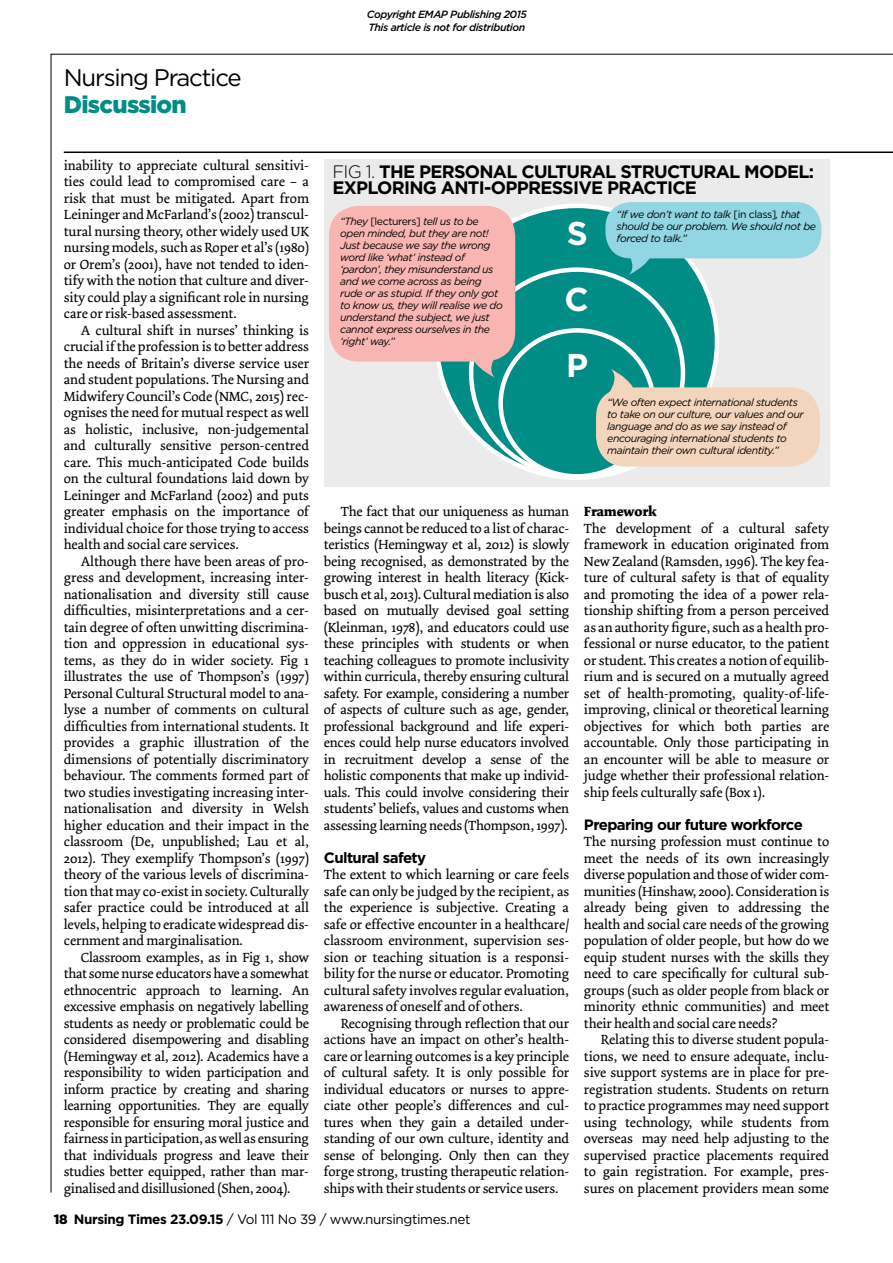
<style>
.page{position:relative;width:893px;height:1263px;background:#fff}
.page>*{position:absolute;margin:0;border:0;box-sizing:border-box;transform-origin:0 0}
.t1{font:700 33px "Gotham";color:#fff}
.t2{font:24px "Gotham";letter-spacing:-.05em;color:#000}
.t3{font:900 24px "Gotham";letter-spacing:-.03em;color:#008d85}
.t4{font:700 18px "Gotham";letter-spacing:-.04em;color:#000}
.t5{font:700 15px "Gotham";letter-spacing:-.04em;color:#000}
.t6{font:13.95px/16.5px "Dolly";letter-spacing:-.005em;color:#000;text-align:justify}
.t7{font:700 13.95px "Dolly";letter-spacing:-.005em;color:#000}
.t8{font:13.5px "Gotham";letter-spacing:-.03em;color:#000}
.t9{font:italic 10.5px/12px "Gotham";letter-spacing:-.04em;color:#000}
.t10{font:italic 500 10.5px/12.8px "Gotham";letter-spacing:-.04em;color:#000}
.s1{font-weight:300}
.s2{font-style:normal}
.s3{font-weight:900}
.s4{font-weight:700}
</style>
<div class="page">
<hr style="left:64px;top:152px;width:829px;height:1px;background:#000">
<div style="left:324px;top:159px;width:505px;height:327px;background:#ebebec"></div>
<div style="left:437px;top:206px;width:280px;height:272px;background:#008d85;border-radius:50%"></div>
<div style="left:498px;top:328px;width:157px;height:151px;border:4px solid #fff;border-radius:50%"></div>
<svg style="left:624px;top:257px;width:30px;height:18px"></svg>
<div style="left:605px;top:202px;width:216px;height:56px;background:#92d6e3;border-radius:26px"></div>
<svg style="left:606px;top:369px;width:27px;height:25px"></svg>
<div style="left:596px;top:387px;width:224px;height:80px;background:#f2d5bc;border-radius:30px"></div>
<svg style="left:470px;top:358px;width:30px;height:20px"></svg>
<div style="left:329px;top:206px;width:186px;height:156px;background:#f9b5b1;border-radius:30px"></div>
<h2 class="t2" style="left:64px;top:62px;width:179px">Nursing Practice</h2>
<h2 class="t3" style="left:64px;top:88px;width:124px">Discussion</h2>
<p class="t10" style="left:367px;top:8px;width:162px">Copyright EMAP Publishing 2015<br>This article is not for distribution</p>
<p class="t6" style="left:64px;top:157px;width:247px">inability to appreciate cultural sensitivi&shy;ties could lead to compromised care – a risk that must be mitigated. Apart from Leininger and McFarland’s (2002) transcul&shy;tural nursing theory, other widely used UK nursing models, such as Roper et al’s (1980) or Orem’s (2001), have not tended to iden&shy;tify with the notion that culture and diver&shy;sity could play a significant role in nursing care or risk-based assessment.</p>
<p class="t6" style="left:64px;top:322px;width:247px;text-indent:17px">A cultural shift in nurses’ thinking is crucial if the profession is to better address the needs of Britain’s diverse service user and student populations. The Nursing and Midwifery Council’s Code (NMC, 2015) rec&shy;ognises the need for mutual respect as well as holistic, inclusive, non-judgemental and culturally sensitive person-centred care. This much-anticipated Code builds on the cultural foundations laid down by Leininger and McFarland (2002) and puts greater emphasis on the importance of individual choice for those trying to access health and social care services.</p>
<p class="t6" style="left:64px;top:553px;width:247px;text-indent:17px">Although there have been areas of pro&shy;gress and development, increasing inter&shy;nationalisation and diversity still cause difficulties, misinterpretations and a cer&shy;tain degree of often unwitting discrimina&shy;tion and oppression in educational sys&shy;tems, as they do in wider society. Fig 1 illustrates the use of Thompson’s (1997)<br>Personal Cultural Structural model to ana&shy;lyse a number of comments on cultural difficulties from international students. It provides a graphic illustration of the dimensions of potentially discriminatory behaviour. The comments formed part of two studies investigating increasing inter&shy;nationalisation and diversity in Welsh higher education and their impact in the classroom (De, unpublished; Lau et al, 2012). They exemplify Thompson’s (1997) theory of the various levels of discrimina&shy;tion that may co-exist in society. Culturally safer practice could be introduced at all levels, helping to eradicate widespread dis&shy;cernment and marginalisation.</p>
<p class="t6" style="left:64px;top:949px;width:247px;text-indent:17px">Classroom examples, as in Fig 1, show that some nurse educators have a somewhat ethnocentric approach to learning. An excessive emphasis on negatively labelling students as needy or problematic could be considered disempowering and disabling (Hemingway et al, 2012). Academics have a responsibility to widen participation and inform practice by creating and sharing learning opportunities. They are equally responsible for ensuring moral justice and fairness in participation, as well as ensuring that individuals progress and leave their studies better equipped, rather than mar&shy;ginalised and disillusioned (Shen, 2004).</p>
<p class="t4" style="left:332px;top:159px;width:335px"><span class="s1">FIG 1.</span> THE PERSONAL CULTU RAL STRUCTU</p>
<p class="t4" style="left:703px;top:159px;width:112px">RAL MODEL:</p>
<p class="t4" style="left:332px;top:176px;width:123px">EXPLORING ANT</p>
<p class="t4" style="left:479px;top:176px;width:165px">I-OPPRESSIVE PRACT</p>
<p class="t4" style="left:667px;top:176px;width:31px">ICE</p>
<p class="t9" style="left:340px;top:215px;width:164px">“They <span class="s2">[lecturers]</span> tell us to be open minded, but they are not!<br>Just because we say the wrong word like ‘what’ instead of ‘pardon’, they misunderstand us and we come across as being rude or as stupid. If they only got to know us, they will realise we do understand the subject, we just cannot express ourselves in the ‘right’ way.”</p>
<h1 class="t1" style="left:567px;top:211px;width:20px">S</h1>
<p class="t9" style="left:617px;top:208px;width:201px">“If we don’t want to talk <span class="s2">[in class]</span>, that should be our problem. We should not be forced to talk.”</p>
<h1 class="t1" style="left:564px;top:277px;width:26px">C</h1>
<h1 class="t1" style="left:566px;top:343px;width:24px">P</h1>
<p class="t9" style="left:607px;top:396px;width:198px">“We often expect international students to take on our culture, our values and our language and do as we say instead of encouraging international students to maintain their own cultural identity.”</p>
<p class="t6" style="left:324px;top:503px;width:247px;text-indent:17px">The fact that our uniqueness as human beings cannot be reduced to a list of charac&shy;teristics (Hemingway et al, 2012) is slowly being recognised, as demonstrated by the growing interest in health literacy (Kick&shy;busch et al, 2013). Cultural mediation is also based on mutually devised goal setting (Kleinman, 1978), and educators could use these principles with students or when teaching colleagues to promote inclusivity within curricula, thereby ensuring cultural safety. For example, considering a number of aspects of culture such as age, gender, professional background and life experi&shy;ences could help nurse educators involved in recruitment develop a sense of the holistic components that make up individ&shy;uals. This could involve considering their students’ beliefs, values and customs when assessing learning needs (Thompson, 1997).</p>
<p class="t5" style="left:324px;top:847px;width:104px">CULTURAL SAFETY</p>
<p class="t6" style="left:324px;top:866px;width:247px">The extent to which learning or care feels safe can only be judged by the recipient, as the experience is subjective. Creating a safe or effective encounter in a healthcare/ classroom environment, supervision ses&shy;sion or teaching situation is a responsi&shy;bility for the nurse or educator. Promoting cultural safety involves regular evaluation, awareness of oneself and of others.</p>
<p class="t6" style="left:324px;top:1015px;width:247px;text-indent:17px">Recognising through reflection that our actions have an impact on other’s health&shy;care or learning outcomes is a key principle of cultural safety. It is only possible for individual educators or nurses to appre&shy;ciate other people’s differences and cul&shy;tures when they gain a detailed under&shy;standing of our own culture, identity and sense of belonging. Only then can they forge strong, trusting therapeutic relation&shy;ships with their students or service users.</p>
<p class="t7" style="left:584px;top:503px;width:74px">Framework</p>
<p class="t6" style="left:584px;top:520px;width:247px">The development of a cultural safety framework in education originated from New Zealand (Ramsden, 1996). The key fea&shy;ture of cultural safety is that of equality and promoting the idea of a power rela&shy;tionship shifting from a person perceived as an authority figure, such as a health pro&shy;fessional or nurse educator, to the patient or student. This creates a notion of equilib&shy;rium and is secured on a mutually agreed set of health-promoting, quality-of-life&shy;improving, clinical or theoretical learning objectives for which both parties are accountable. Only those participating in an encounter will be able to measure or judge whether their professional relation&shy;ship feels culturally safe (Box 1).</p>
<p class="t5" style="left:584px;top:814px;width:220px">PREPARING OUR FUTURE WORKFORCE</p>
<p class="t6" style="left:584px;top:833px;width:247px">The nursing profession must continue to meet the needs of its own increasingly diverse population and those of wider com&shy;munities (Hinshaw, 2000). Consideration is already being given to addressing the health and social care needs of the growing population of older people, but how do we equip student nurses with the skills they need to care specifically for cultural sub&shy;groups (such as older people from black or minority ethnic communities) and meet their health and social care needs?</p>
<p class="t6" style="left:584px;top:1031px;width:247px;text-indent:17px">Relating this to diverse student popula&shy;tions, we need to ensure adequate, inclu&shy;sive support systems are in place for pre&shy;registration students. Students on return to practice programmes may need support using technology, while students from overseas may need help adjusting to the supervised practice placements required to gain registration. For example, pres&shy;sures on placement providers mean some</p>
<p class="t8" style="left:54px;top:1211px;width:418px"><span class="s3">18</span> <span class="s4">NURSING TIMES 23.09.15</span> / Vol 111 No 39 / www.nursingtimes.net</p>
</div>
